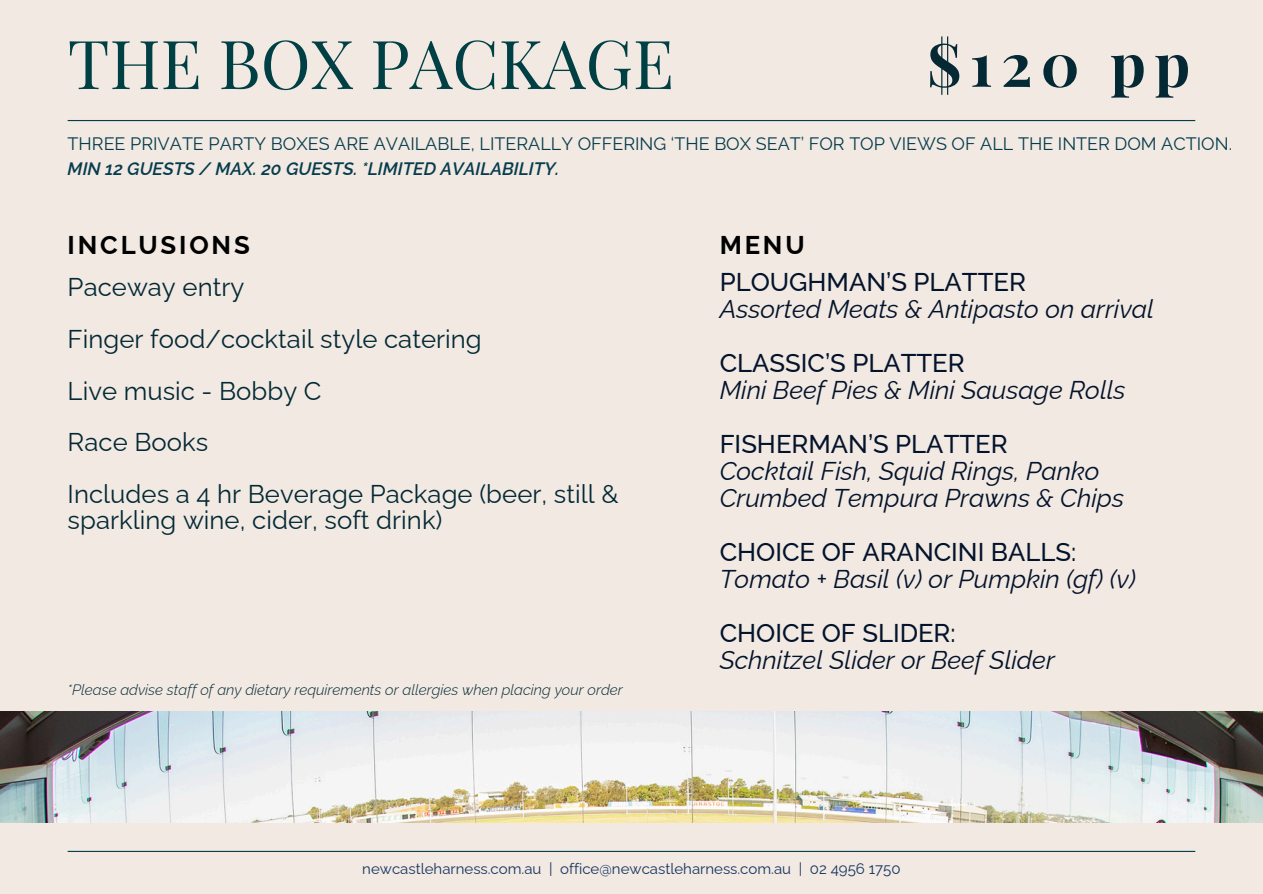
<style>
.page{position:relative;width:1263px;height:894px;background:#fff}
.page>*{position:absolute;margin:0;border:0;box-sizing:border-box;transform-origin:0 0}
.t1{font:67.5px "Playfair Display";color:#004045}
.t2{font:700 60px "Playfair Display";color:#042935}
.t3{font:italic 25.65px/27px "Raleway";color:#03132b}
.t4{font:25.65px/25.8px "Raleway";color:#042935}
.t5{font:500 25.65px "Raleway";color:#03132b}
.t6{font:700 25.65px "Raleway";letter-spacing:.11em;color:#000}
.t7{font:18px/24.8px "Raleway";color:#063c4d}
.t8{font:italic 300 15px "Raleway";color:#042935}
.t9{font:15px "Raleway";color:#173460}
.s1{font-weight:600;font-style:italic}
</style>
<div class="page">
<div style="left:0;top:0;width:1263px;height:893px;background:#f1e9e2"></div>
<img style="left:0;top:711px;width:1263px;height:110px">
<hr style="left:68px;top:120px;width:1127px;height:1px;background:#063c4d">
<hr style="left:68px;top:850px;width:1127px;height:1px;background:#063c4d">
<h1 class="t1" style="left:68px;top:16px;width:608px">THE BOX PACKAGE</h1>
<p class="t2" style="left:927px;top:22px;width:265px">$120 pp</p>
<h2 class="t7" style="left:68px;top:131px;width:1166px">THREE PRIVATE PARTY BOXES ARE AVAILABLE, LITERALLY OFFERING ‘THE BOX SEAT’ FOR TOP VIEWS OF ALL THE INTER DOM ACTION.<br><span class="s1">MIN 12 GUESTS / MAX. 20 GUESTS. *LIMITED AVAILABILITY.</span></h2>
<h4 class="t6" style="left:68px;top:229px;width:184px">INCLUSIONS</h4>
<h4 class="t6" style="left:720px;top:229px;width:86px">MENU</h4>
<h3 class="t4" style="left:68px;top:274px;width:178px">Paceway entry</h3>
<h3 class="t4" style="left:68px;top:325px;width:416px">Finger food/cocktail style catering</h3>
<h4 class="t4" style="left:68px;top:377px;width:255px">Live music - Bobby C</h4>
<h4 class="t4" style="left:68px;top:429px;width:142px">Race Books</h4>
<h4 class="t4" style="left:68px;top:481px;width:552px">Includes a 4 hr Beverage Package (beer, still &amp; sparkling wine, cider, soft drink)</h4>
<p class="t8" style="left:68px;top:680px;width:557px">*Please advise staff of any dietary requirements or allergies when placing your order</p>
<p class="t5" style="left:720px;top:267px;width:308px">PLOUGHMAN’S PLATTER</p>
<p class="t3" style="left:720px;top:295px;width:436px">Assorted Meats &amp; Antipasto on arrival</p>
<p class="t5" style="left:720px;top:348px;width:246px">CLASSIC’S PLATTER</p>
<p class="t3" style="left:720px;top:376px;width:407px">Mini Beef Pies &amp; Mini Sausage Rolls</p>
<p class="t5" style="left:720px;top:429px;width:289px">FISHERMAN’S PLATTER</p>
<p class="t3" style="left:720px;top:457px;width:406px">Cocktail Fish, Squid Rings, Panko<br>Crumbed Tempura Prawns &amp; Chips</p>
<p class="t5" style="left:720px;top:537px;width:358px">CHOICE OF ARANCINI BALLS:</p>
<p class="t3" style="left:720px;top:565px;width:418px">Tomato + Basil (v) or Pumpkin (gf) (v)</p>
<p class="t5" style="left:720px;top:618px;width:237px">CHOICE OF SLIDER:</p>
<p class="t3" style="left:720px;top:646px;width:337px">Schnitzel Slider or Beef Slider</p>
<h5 class="t9" style="left:362px;top:859px;width:540px">newcastleharness.com.au | office@newcastleharness.com.au | 02 4956 1750</h5>
</div>
